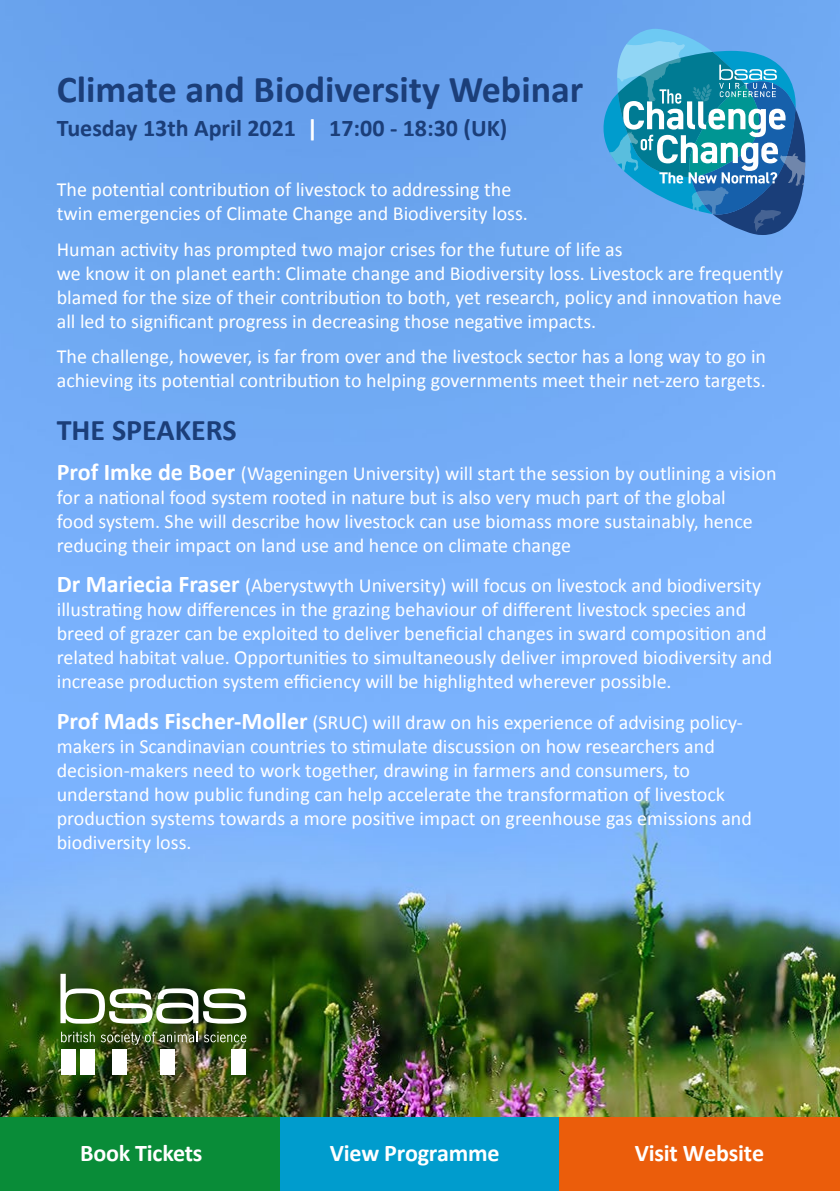
<style>
.page{position:relative;width:840px;height:1191px;background:#fff}
.page>*{position:absolute;margin:0;border:0;box-sizing:border-box;transform-origin:0 0}
.t1{font:700 38px "Calibri";color:#1b3e79}
.t2{font:700 30px "Calibri";color:#1b3e79}
.t3{font:700 24px "Calibri";color:#1b3e79}
.t4{font:700 24px "Calibri";letter-spacing:-.01em;color:#fff}
.t5{font:20px/24px "Calibri";color:#fff}
.s1{color:#fff}
.s2{font-weight:700;font-size:24px}
</style>
<div class="page">
<img style="left:0;top:0;width:839px;height:1117px">
<svg style="left:598px;top:29px;width:208px;height:206px;background:#4c9bc8"></svg>
<div style="left:0;top:1117px;width:283px;height:74px;background:#098c38"></div>
<div style="left:556px;top:1117px;width:283px;height:74px;background:#eb5d0b"></div>
<div style="left:281px;top:1117px;width:277px;height:74px;background:#009ccd"></div>
<div style="left:61px;top:1049px;width:15px;height:26px;background:#fff"></div>
<div style="left:80px;top:1049px;width:15px;height:26px;background:#fff"></div>
<div style="left:112px;top:1049px;width:15px;height:26px;background:#fff"></div>
<div style="left:160px;top:1049px;width:15px;height:26px;background:#fff"></div>
<div style="left:231px;top:1049px;width:15px;height:26px;background:#fff"></div>
<svg style="left:61px;top:1031px;width:34px;height:11px"></svg>
<svg style="left:101px;top:1031px;width:39px;height:13px"></svg>
<svg style="left:146px;top:1031px;width:51px;height:11px"></svg>
<svg style="left:204px;top:1031px;width:42px;height:11px"></svg>
<img style="left:60px;top:973px;width:186px;height:50px">
<h1 class="t1" style="left:57px;top:65px;width:528px">Climate and Biodiversity Webinar</h1>
<p class="t3" style="left:57px;top:113px;width:452px">Tuesday 13th April 2021 <span class="s1">|</span> 17:00 - 18:30 (UK)</p>
<p class="t5" style="left:57px;top:178px;width:472px">The potential contribution of livestock to addressing the twin emergencies of Climate Change and Biodiversity loss.</p>
<p class="t5" style="left:57px;top:237px;width:727px">Human activity has prompted two major crises for the future of life as<br>we know it on planet earth: Climate change and Biodiversity loss. Livestock are frequently blamed for the size of their contribution to both, yet research, policy and innovation have all led to significant progress in decreasing those negative impacts.</p>
<p class="t5" style="left:57px;top:344px;width:710px">The challenge, however, is far from over and the livestock sector has a long way to go in achieving its potential contribution to helping governments meet their net-zero targets.</p>
<h2 class="t2" style="left:57px;top:411px;width:181px">THE SPEAKERS</h2>
<p class="t5" style="left:57px;top:461px;width:721px"><span class="s2">Prof Imke de Boer</span> (Wageningen University) will start the session by outlining a vision for a national food system rooted in nature but is also very much part of the global<br>food system. She will describe how livestock can use biomass more sustainably, hence reducing their impact on land use and hence on climate change</p>
<p class="t5" style="left:57px;top:574px;width:716px"><span class="s2">Dr Mariecia Fraser</span> (Aberystwyth University) will focus on livestock and biodiversity illustrating how differences in the grazing behaviour of different livestock species and breed of grazer can be exploited to deliver beneficial changes in sward composition and related habitat value. Opportunities to simultaneously deliver improved biodiversity and increase production system efficiency will be highlighted wherever possible.</p>
<p class="t5" style="left:57px;top:710px;width:696px"><span class="s2">Prof Mads Fischer-Moller</span> (SRUC) will draw on his experience of advising policy&shy;makers in Scandinavian countries to stimulate discussion on how researchers and decision-makers need to work together, drawing in farmers and consumers, to understand how public funding can help accelerate the transformation of livestock production systems towards a more positive impact on greenhouse gas emissions and biodiversity loss.</p>
<p class="t4" style="left:80px;top:1137px;width:124px">Book Tickets</p>
<p class="t4" style="left:330px;top:1137px;width:171px">View Programme</p>
<p class="t4" style="left:634px;top:1137px;width:131px">Visit Website</p>
</div>
